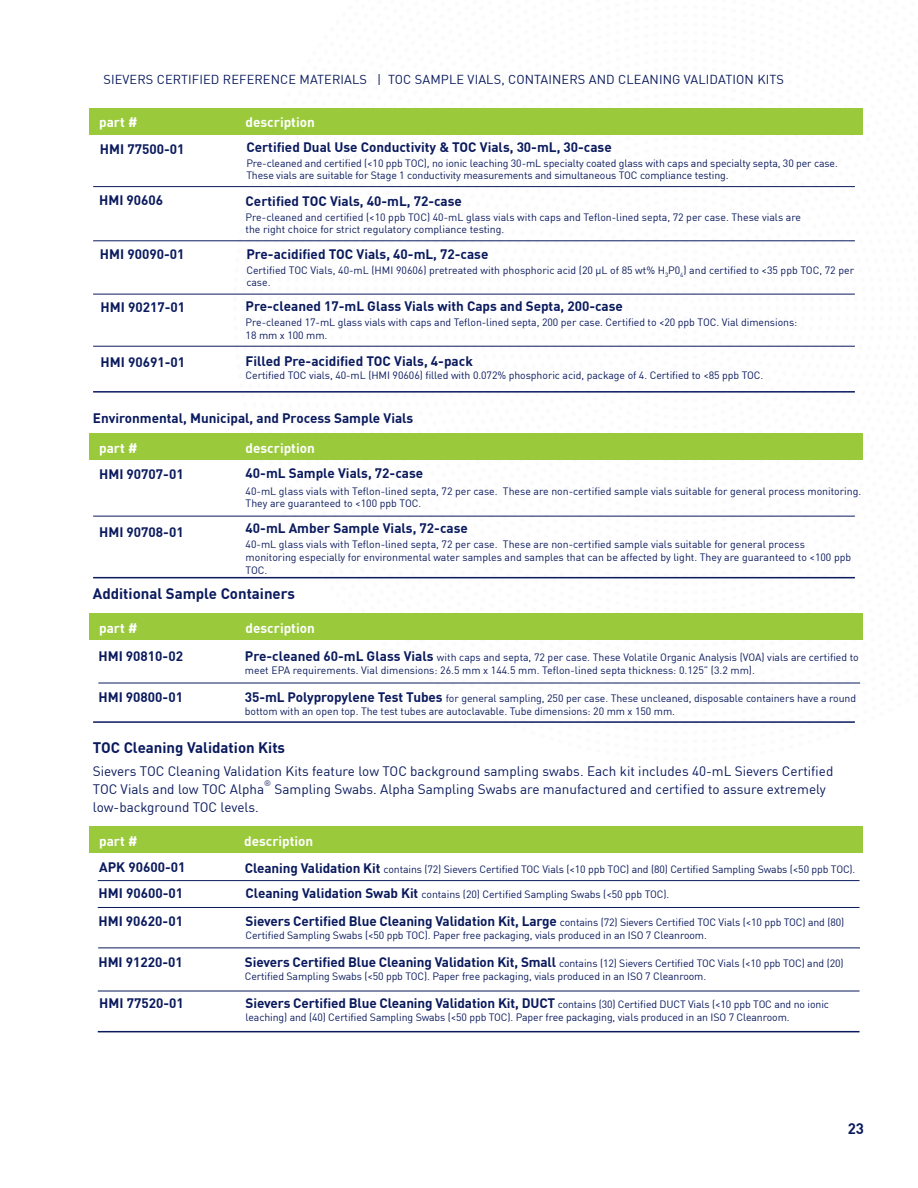
<style>
.page{position:relative;width:918px;height:1188px;background:#fff}
.page>*{position:absolute;margin:0;border:0;box-sizing:border-box;transform-origin:0 0}
.t1{font:700 15px "DIN Pro";color:#0a1a5d}
.t2{font:700 13.5px "DIN Pro";color:#0a1a5d}
.t3{font:13.5px/18px "DIN Pro";color:#0a1a5d}
.t4{font:700 13.5px "DIN Pro";color:#fff}
.t5{font:12.75px "DIN Pro";letter-spacing:.01em;color:#0a1a5d}
.t6{font:10.5px/12.6px "DIN Pro";letter-spacing:-.005em;color:#0a1a5d}
.t7{font:7.8px "DIN Pro";color:#0a1a5d}
.s1{font-weight:700;font-size:13.5px}
</style>
<div class="page">
<div style="left:89px;top:108px;width:774px;height:27px;background:#9aca3c"></div>
<hr style="left:93px;top:240px;width:762px;height:1px;background:#0a1a5d">
<div style="left:89px;top:433px;width:774px;height:27px;background:#9aca3c"></div>
<div style="left:89px;top:613px;width:774px;height:27px;background:#9aca3c"></div>
<hr style="left:98px;top:683px;width:762px;height:1px;background:#0a1a5d">
<div style="left:89px;top:826px;width:774px;height:27px;background:#9aca3c"></div>
<hr style="left:98px;top:907px;width:762px;height:1px;background:#0a1a5d">
<hr style="left:93px;top:186px;width:762px;height:1px;background:#0a1a5d">
<hr style="left:93px;top:294px;width:762px;height:1px;background:#0a1a5d">
<hr style="left:93px;top:346px;width:762px;height:1px;background:#0a1a5d">
<hr style="left:93px;top:391px;width:762px;height:2px;background:#0a1a5d">
<hr style="left:93px;top:516px;width:762px;height:1px;background:#0a1a5d">
<hr style="left:93px;top:577px;width:762px;height:1px;background:#0a1a5d">
<hr style="left:93px;top:721px;width:762px;height:2px;background:#0a1a5d">
<hr style="left:98px;top:880px;width:762px;height:1px;background:#0a1a5d">
<hr style="left:98px;top:948px;width:762px;height:1px;background:#0a1a5d">
<hr style="left:98px;top:991px;width:762px;height:1px;background:#0a1a5d">
<hr style="left:98px;top:1031px;width:762px;height:1px;background:#0a1a5d">
<p class="t5" style="left:103px;top:69px;width:682px">SIEVERS CERTIFIED REFERENCE MATERIALS | TOC SAMPLE VIALS, CONTAINERS AND CLEANING VALIDATION KITS</p>
<p class="t4" style="left:99px;top:112px;width:40px">part #</p>
<p class="t4" style="left:246px;top:112px;width:71px">description</p>
<p class="t2" style="left:100px;top:139px;width:86px">HMI 77500-01</p>
<p class="t2" style="left:246px;top:136px;width:367px">Certified Dual Use Conductivity &amp; TOC Vials, 30-mL, 30-case</p>
<p class="t6" style="left:246px;top:156px;width:593px">Pre-cleaned and certified (&lt;10 ppb TOC), no ionic leaching 30-mL specialty coated glass with caps and specialty septa, 30 per case.<br>These vials are suitable for Stage 1 conductivity measurements and simultaneous TOC compliance testing.</p>
<p class="t2" style="left:99px;top:190px;width:66px">HMI 90606</p>
<p class="t2" style="left:246px;top:190px;width:218px">Certified TOC Vials, 40-mL, 72-case</p>
<p class="t6" style="left:246px;top:210px;width:557px">Pre-cleaned and certified (&lt;10 ppb TOC) 40-mL glass vials with caps and Teflon-lined septa, 72 per case. These vials are the right choice for strict regulatory compliance testing.</p>
<p class="t2" style="left:100px;top:244px;width:86px">HMI 90090-01</p>
<p class="t2" style="left:246px;top:243px;width:244px">Pre-acidified TOC Vials, 40-mL, 72-case</p>
<p class="t6" style="left:246px;top:263px;width:609px">Certified TOC Vials, 40-mL (HMI 90606) pretreated with phosphoric acid (20 µL of 85 wt% H<sub>3</sub>P0<sub>4</sub>) and certified to &lt;35 ppb TOC, 72 per case.</p>
<p class="t2" style="left:101px;top:296px;width:86px">HMI 90217-01</p>
<p class="t2" style="left:101px;top:352px;width:86px">HMI 90691-01</p>
<p class="t2" style="left:246px;top:296px;width:379px">Pre-cleaned 17-mL Glass Vials with Caps and Septa, 200-case</p>
<p class="t6" style="left:246px;top:315px;width:553px">Pre-cleaned 17-mL glass vials with caps and Teflon-lined septa, 200 per case. Certified to &lt;20 ppb TOC. Vial dimensions:<br>18 mm x 100 mm.</p>
<p class="t2" style="left:246px;top:350px;width:229px">Filled Pre-acidified TOC Vials, 4-pack</p>
<p class="t6" style="left:246px;top:368px;width:519px">Certified TOC vials, 40-mL (HMI 90606) filled with 0.072% phosphoric acid, package of 4. Certified to &lt;85 ppb TOC.</p>
<p class="t2" style="left:93px;top:407px;width:322px">Environmental, Municipal, and Process Sample Vials</p>
<p class="t4" style="left:99px;top:437px;width:40px">part #</p>
<p class="t4" style="left:246px;top:437px;width:71px">description</p>
<p class="t2" style="left:99px;top:464px;width:86px">HMI 90707-01</p>
<p class="t2" style="left:99px;top:522px;width:86px">HMI 90708-01</p>
<p class="t2" style="left:246px;top:463px;width:179px">40-mL Sample Vials, 72-case</p>
<p class="t6" style="left:246px;top:484px;width:617px">40-mL glass vials with Teflon-lined septa, 72 per case. These are non-certified sample vials suitable for general process monitoring.<br>They are guaranteed to &lt;100 ppb TOC.</p>
<p class="t2" style="left:246px;top:518px;width:224px">40-mL Amber Sample Vials, 72-case</p>
<p class="t6" style="left:246px;top:538px;width:607px">40-mL glass vials with Teflon-lined septa, 72 per case. These are non-certified sample vials suitable for general process monitoring especially for environmental water samples and samples that can be affected by light. They are guaranteed to &lt;100 ppb<br>TOC.</p>
<h1 class="t1" style="left:93px;top:582px;width:204px">Additional Sample Containers</h1>
<p class="t4" style="left:99px;top:617px;width:40px">part #</p>
<p class="t4" style="left:246px;top:617px;width:71px">description</p>
<p class="t2" style="left:98px;top:645px;width:86px">HMI 90810-02</p>
<p class="t6" style="left:245px;top:650px;width:615px"><span class="s1">Pre-cleaned 60-mL Glass Vials</span> with caps and septa, 72 per case. These Volatile Organic Analysis (VOA) vials are certified to meet EPA requirements. Vial dimensions: 26.5 mm x 144.5 mm. Teflon-lined septa thickness: 0.125” (3.2 mm).</p>
<p class="t2" style="left:98px;top:686px;width:86px">HMI 90800-01</p>
<p class="t6" style="left:245px;top:691px;width:613px"><span class="s1">35-mL Polypropylene Test Tubes</span> for general sampling, 250 per case. These uncleaned, disposable containers have a round bottom with an open top. The test tubes are autoclavable. Tube dimensions: 20 mm x 150 mm.</p>
<h1 class="t1" style="left:93px;top:736px;width:194px">TOC Cleaning Validation Kits</h1>
<p class="t3" style="left:93px;top:761px;width:742px">Sievers TOC Cleaning Validation Kits feature low TOC background sampling swabs. Each kit includes 40-mL Sievers Certified<br>TOC Vials and low TOC Alpha</p>
<p class="t7" style="left:264px;top:778px;width:8px">®</p>
<p class="t3" style="left:274px;top:779px;width:553px">Sampling Swabs. Alpha Sampling Swabs are manufactured and certified to assure extremely</p>
<p class="t3" style="left:93px;top:797px;width:168px">low-background TOC levels.</p>
<p class="t4" style="left:99px;top:830px;width:40px">part #</p>
<p class="t4" style="left:244px;top:830px;width:71px">description</p>
<p class="t2" style="left:99px;top:857px;width:88px">APK 90600-01</p>
<p class="t6" style="left:245px;top:862px;width:612px"><span class="s1">Cleaning Validation Kit</span> contains (72) Sievers Certified TOC Vials (&lt;10 ppb TOC) and (80) Certified Sampling Swabs (&lt;50 ppb TOC).</p>
<p class="t2" style="left:99px;top:882px;width:86px">HMI 90600-01</p>
<p class="t6" style="left:246px;top:887px;width:425px"><span class="s1">Cleaning Validation Swab Kit</span> contains (20) Certified Sampling Swabs (&lt;50 ppb TOC).</p>
<p class="t2" style="left:98px;top:911px;width:86px">HMI 90620-01</p>
<p class="t6" style="left:246px;top:915px;width:600px"><span class="s1">Sievers Certified Blue Cleaning Validation Kit, Large</span> contains (72) Sievers Certified TOC Vials (&lt;10 ppb TOC) and (80)<br>Certified Sampling Swabs (&lt;50 ppb TOC). Paper free packaging, vials produced in an ISO 7 Cleanroom.</p>
<p class="t2" style="left:98px;top:952px;width:86px">HMI 91220-01</p>
<p class="t6" style="left:245px;top:956px;width:600px"><span class="s1">Sievers Certified Blue Cleaning Validation Kit, Small</span> contains (12) Sievers Certified TOC Vials (&lt;10 ppb TOC) and (20)<br>Certified Sampling Swabs (&lt;50 ppb TOC). Paper free packaging, vials produced in an ISO 7 Cleanroom.</p>
<p class="t2" style="left:99px;top:993px;width:86px">HMI 77520-01</p>
<p class="t6" style="left:246px;top:998px;width:585px"><span class="s1">Sievers Certified Blue Cleaning Validation Kit, DUCT</span> contains (30) Certified DUCT Vials (&lt;10 ppb TOC and no ionic leaching) and (40) Certified Sampling Swabs (&lt;50 ppb TOC). Paper free packaging, vials produced in an ISO 7 Cleanroom.</p>
<h1 class="t1" style="left:848px;top:1116px;width:18px">23</h1>
</div>
